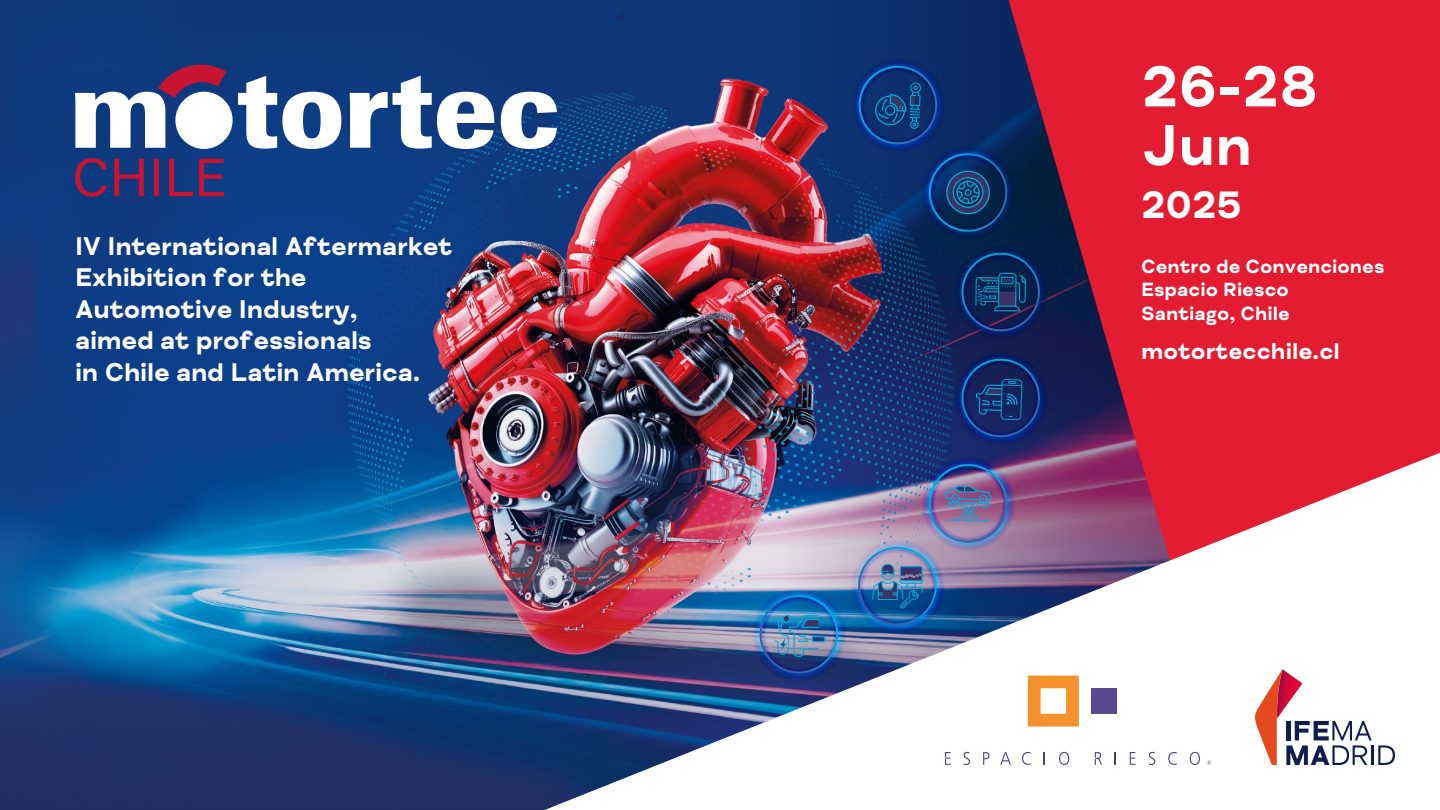
<style>
.page{position:relative;width:1440px;height:810px;background:#fff}
.page>*{position:absolute;margin:0;border:0;box-sizing:border-box;transform-origin:0 0}
.t1{font:700 58.8px/58.5px "FS Meridian";color:#fff}
.t2{font:700 39.08px "FS Meridian";color:#fff}
.t3{font:700 26.25px/31.5px "FS Meridian";letter-spacing:-.01em;color:#fff}
.t4{font:700 23.48px "FS Meridian";color:#fff}
.t5{font:700 19.58px/23.5px "FS Meridian";color:#fff}
</style>
<div class="page">
<img style="left:0;top:0;width:779px;height:810px">
<img style="left:779px;top:0;width:230px;height:453px">
<svg style="left:850px;top:57px;width:159px;height:283px;background:#122f66"></svg>
<svg style="left:952px;top:350px;width:57px;height:97px;background:#132d6d"></svg>
<svg style="left:1009px;top:0;width:431px;height:453px;background:#c41c35"></svg>
<div style="left:175px;top:92px;width:58px;height:57px;background:#fff;border-radius:50%"></div>
<svg style="left:75px;top:56px;width:151px;height:92px"></svg>
<svg style="left:238px;top:76px;width:103px;height:73px"></svg>
<svg style="left:350px;top:76px;width:145px;height:73px"></svg>
<svg style="left:501px;top:92px;width:56px;height:57px"></svg>
<svg style="left:75px;top:158px;width:149px;height:39px;background:#442e67"></svg>
<img style="left:545px;top:453px;width:894px;height:357px">
<svg style="left:1255px;top:669px;width:117px;height:96px"></svg>
<hr style="left:1371px;top:745px;width:2px;height:20px;background:#111d4e">
<svg style="left:1378px;top:745px;width:17px;height:20px"></svg>
<svg style="left:1207px;top:761px;width:4px;height:4px"></svg>
<div style="left:1091px;top:688px;width:26px;height:26px;background:#594990"></div>
<svg style="left:964px;top:752px;width:6px;height:13px"></svg>
<svg style="left:983px;top:752px;width:7px;height:13px"></svg>
<svg style="left:1000px;top:752px;width:11px;height:13px"></svg>
<svg style="left:1022px;top:752px;width:9px;height:13px"></svg>
<svg style="left:1044px;top:752px;width:1px;height:13px"></svg>
<svg style="left:1059px;top:752px;width:10px;height:13px"></svg>
<svg style="left:945px;top:752px;width:6px;height:13px"></svg>
<svg style="left:1115px;top:752px;width:1px;height:13px"></svg>
<svg style="left:1130px;top:752px;width:6px;height:13px"></svg>
<svg style="left:1149px;top:752px;width:6px;height:13px"></svg>
<svg style="left:1168px;top:752px;width:9px;height:13px"></svg>
<svg style="left:1190px;top:752px;width:10px;height:13px"></svg>
<svg style="left:1095px;top:752px;width:7px;height:13px"></svg>
<svg style="left:1028px;top:676px;width:51px;height:51px"></svg>
<p class="t3" style="left:75px;top:231px;width:379px">IV International Aftermarket<br>Exhibition for the<br>Automotive Industry,<br>aimed at professionals<br>in Chile and Latin America.</p>
<h1 class="t1" style="left:1142px;top:58px;width:179px">26-28<br>Jun</h1>
<h2 class="t2" style="left:1141px;top:182px;width:102px">2025</h2>
<p class="t5" style="left:1141px;top:255px;width:245px">Centro de Convenciones<br>Espacio Riesco<br>Santiago, Chile</p>
<p class="t4" style="left:1141px;top:337px;width:200px">motortecchile.cl</p>
</div>
